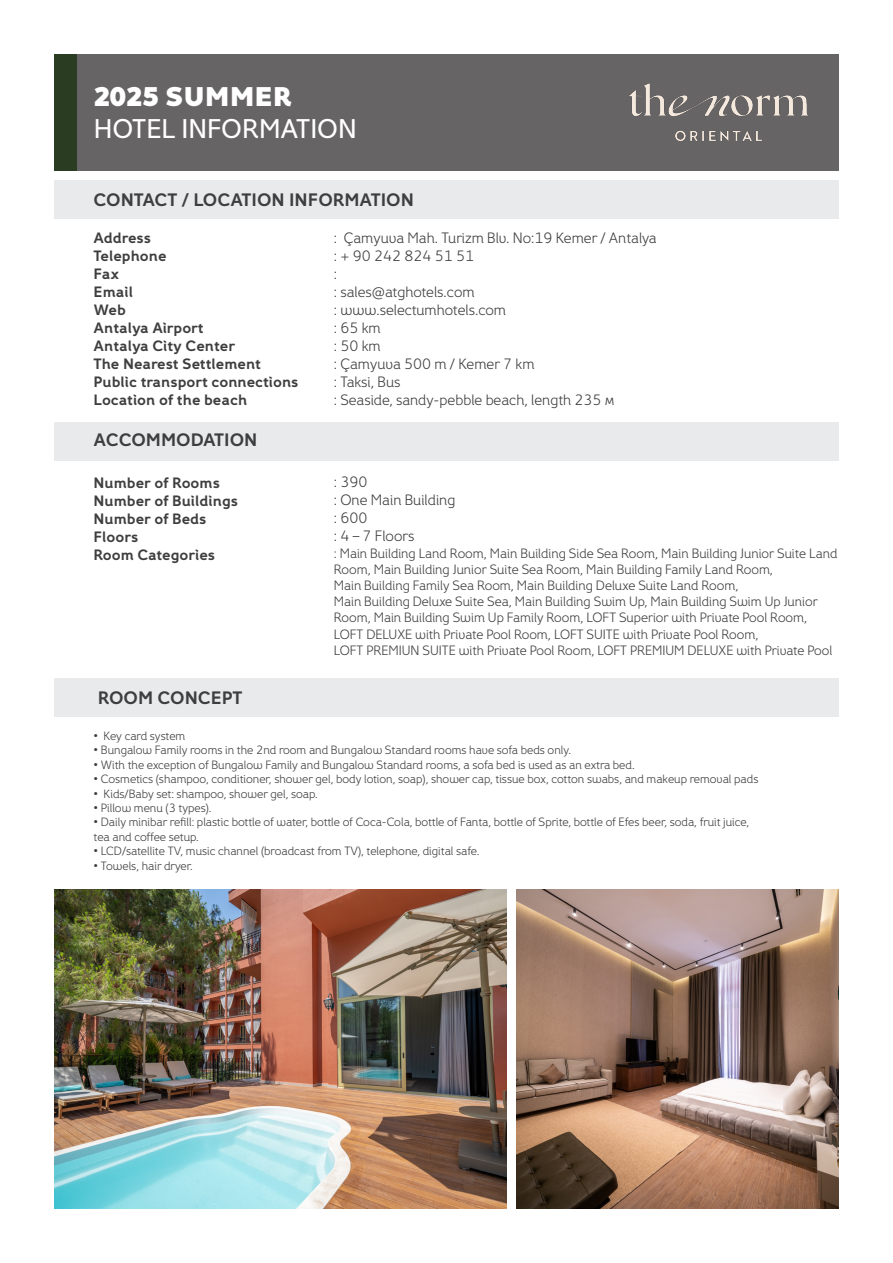
<style>
.page{position:relative;width:893px;height:1263px;background:#fff}
.page>*{position:absolute;margin:0;border:0;box-sizing:border-box;transform-origin:0 0}
.t1{font:27px "Fox Grotesque Pro";color:#fff}
.t2{font:800 27px "Fox Grotesque Pro";color:#fff}
.t3{font:700 18px "Fox Grotesque Pro";color:#3e3e3f}
.t4{font:15px/18px "Fox Grotesque Pro Lt";color:#3e3e3f}
.t5{font:700 15px "Fox Grotesque Pro";color:#3e3e3f}
.t6{font:13.5px/16.2px "Fox Grotesque Pro Lt";color:#3e3e3f}
.t7{font:12px "Fox Grotesque Pro Lt";color:#3e3e3f}
</style>
<div class="page">
<div style="left:54px;top:181px;width:785px;height:38px;background:#e9eaeb"></div>
<div style="left:54px;top:422px;width:785px;height:38px;background:#e9eaeb"></div>
<div style="left:54px;top:678px;width:785px;height:38px;background:#e9eaeb"></div>
<div style="left:77px;top:54px;width:762px;height:116px;background:#666465"></div>
<div style="left:54px;top:54px;width:23px;height:116px;background:#2a3c21"></div>
<img style="left:54px;top:889px;width:452px;height:320px">
<img style="left:517px;top:889px;width:322px;height:320px">
<img style="left:629px;top:83px;width:179px;height:58px">
<p class="t2" style="left:94px;top:79px;width:200px">2025 SUMMER</p>
<p class="t1" style="left:94px;top:112px;width:265px">HOTEL INFORMATION</p>
<p class="t3" style="left:94px;top:189px;width:322px">CONTACT / LOCATION INFORMATION</p>
<p class="t5" style="left:94px;top:229px;width:59px">Address</p>
<p class="t5" style="left:94px;top:247px;width:75px">Telephone</p>
<p class="t5" style="left:94px;top:265px;width:27px">Fax</p>
<p class="t5" style="left:94px;top:283px;width:41px">Email</p>
<p class="t5" style="left:94px;top:301px;width:34px">Web</p>
<p class="t5" style="left:94px;top:319px;width:112px">Antalya Airport</p>
<p class="t5" style="left:94px;top:337px;width:143px">Antalya City Center</p>
<p class="t5" style="left:94px;top:355px;width:169px">The Nearest Settlement</p>
<p class="t5" style="left:94px;top:373px;width:206px">Public transport connections</p>
<p class="t5" style="left:94px;top:391px;width:155px">Location of the beach</p>
<p class="t3" style="left:94px;top:429px;width:165px">ACCOMMODATION</p>
<p class="t5" style="left:94px;top:473px;width:128px">Number of Rooms</p>
<p class="t5" style="left:94px;top:491px;width:146px">Number of Buildings</p>
<p class="t5" style="left:94px;top:509px;width:115px">Number of Beds</p>
<p class="t5" style="left:94px;top:527px;width:46px">Floors</p>
<p class="t5" style="left:94px;top:545px;width:123px">Room Categories</p>
<p class="t3" style="left:98px;top:686px;width:146px">ROOM CONCEPT</p>
<p class="t4" style="left:334px;top:229px;width:324px">: Çamyuva Mah. Turizm Blv. No:19 Kemer / Antalya</p>
<p class="t4" style="left:334px;top:247px;width:142px">: + 90 242 824 51 51 :<br>: sales@atghotels.com</p>
<p class="t4" style="left:334px;top:301px;width:174px">: www.selectumhotels.com</p>
<p class="t4" style="left:334px;top:319px;width:202px">: 65 km<br>: 50 km<br>: Çamyuva 500 m / Kemer 7 km</p>
<p class="t4" style="left:334px;top:373px;width:68px">: Taksi, Bus</p>
<p class="t4" style="left:334px;top:391px;width:282px">: Seaside, sandy-pebble beach, length 235 м</p>
<p class="t4" style="left:334px;top:473px;width:35px">: 390</p>
<p class="t4" style="left:334px;top:491px;width:123px">: One Main Building</p>
<p class="t4" style="left:334px;top:509px;width:35px">: 600</p>
<p class="t4" style="left:334px;top:527px;width:82px">: 4 – 7 Floors</p>
<p class="t6" style="left:334px;top:545px;width:505px">: Main Building Land Room, Main Building Side Sea Room, Main Building Junior Suite Land<br>Room, Main Building Junior Suite Sea Room, Main Building Family Land Room,</p>
<p class="t6" style="left:334px;top:577px;width:406px">Main Building Family Sea Room, Main Building Deluxe Suite Land Room,</p>
<p class="t6" style="left:334px;top:594px;width:485px">Main Building Deluxe Suite Sea, Main Building Swim Up, Main Building Swim Up Junior<br>Room, Main Building Swim Up Family Room, LOFT Superior with Private Pool Room,</p>
<p class="t6" style="left:334px;top:626px;width:426px">LOFT DELUXE with Private Pool Room, LOFT SUITE with Private Pool Room,</p>
<p class="t6" style="left:334px;top:642px;width:500px">LOFT PREMIUN SUITE with Private Pool Room, LOFT PREMIUM DELUXE with Private Pool</p>
<p class="t7" style="left:94px;top:729px;width:93px">• Key card system</p>
<p class="t7" style="left:94px;top:743px;width:479px">• Bungalow Family rooms in the 2nd room and Bungalow Standard rooms have sofa beds only.</p>
<p class="t7" style="left:94px;top:758px;width:543px">• With the exception of Bungalow Family and Bungalow Standard rooms, a sofa bed is used as an extra bed.</p>
<p class="t7" style="left:94px;top:772px;width:666px">• Cosmetics (shampoo, conditioner, shower gel, body lotion, soap), shower cap, tissue box, cotton swabs, and makeup removal pads</p>
<p class="t7" style="left:94px;top:786px;width:226px">• Kids/Baby set: shampoo, shower gel, soap.</p>
<p class="t7" style="left:94px;top:801px;width:119px">• Pillow menu (3 types).</p>
<p class="t7" style="left:94px;top:815px;width:657px">• Daily minibar refill: plastic bottle of water, bottle of Coca-Cola, bottle of Fanta, bottle of Sprite, bottle of Efes beer, soda, fruit juice,</p>
<p class="t7" style="left:94px;top:830px;width:107px">tea and coffee setup.</p>
<p class="t7" style="left:94px;top:844px;width:387px">• LCD/satellite TV, music channel (broadcast from TV), telephone, digital safe.</p>
<p class="t7" style="left:94px;top:858px;width:101px">• Towels, hair dryer.</p>
</div>
